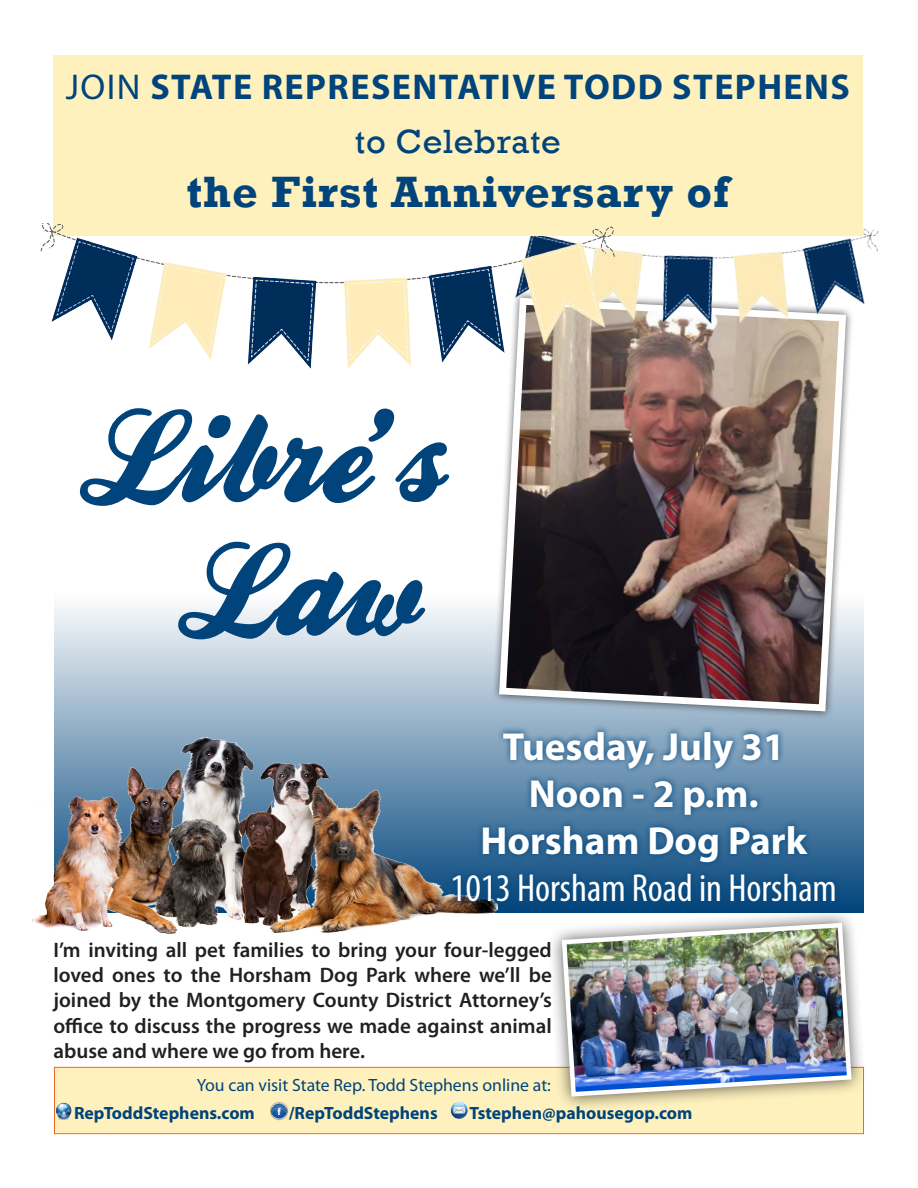
<style>
.page{position:relative;width:918px;height:1188px;background:#fff}
.page>*{position:absolute;margin:0;border:0;box-sizing:border-box;transform-origin:0 0}
.t1{font:700 45px "Rockwell";letter-spacing:.02em;color:#00447b}
.t2{font:700 39.3px "Myriad Pro";color:#fff}
.t3{font:condensed 39.3px "Myriad Pro";color:#fff}
.t4{font:700 36px "Myriad Pro";letter-spacing:.04em;color:#00447b}
.t5{font:34.5px "Rockwell";letter-spacing:.02em;color:#00447b}
.t6{font:600 21px/25.2px "Myriad Pro";color:#231f20;text-align:justify}
.t7{font:700 17.7px "Myriad Pro";color:#00447b}
.t8{font:17.7px "Myriad Pro";color:#00447b}
.s1{font-weight:400}
</style>
<div class="page">
<div style="left:54px;top:1067px;width:810px;height:67px;background:#fef1bd;border:1px solid #f36821"></div>
<div style="left:54px;top:594px;width:810px;height:318px;background:linear-gradient(to bottom,#fdfdfe,#02457b)"></div>
<img style="left:32px;top:724px;width:466px;height:211px">
<div style="left:491px;top:290px;width:363px;height:429px;background:#231f20;opacity:.75"></div>
<img style="left:496px;top:344px;width:354px;height:371px">
<img style="left:633px;top:229px;width:246px;height:115px">
<div style="left:53px;top:55px;width:810px;height:180px;background:#fef1bd"></div>
<img style="left:270px;top:1102px;width:18px;height:19px">
<img style="left:450px;top:1102px;width:18px;height:17px">
<img style="left:54px;top:1102px;width:18px;height:18px">
<div style="left:446px;top:724px;width:396px;height:184px;background:#00447b;opacity:.75"></div>
<img style="left:40px;top:223px;width:593px;height:149px">
<svg style="left:80px;top:408px;width:369px;height:98px"></svg>
<svg style="left:178px;top:542px;width:247px;height:97px"></svg>
<div style="left:547px;top:908px;width:319px;height:203px;background:#231f20;opacity:.75"></div>
<img style="left:559px;top:920px;width:295px;height:179px">
<p class="t4" style="left:66px;top:67px;width:786px"><span class="s1">JOIN</span> STATE REPRESENTATIVE TODD STEPHENS</p>
<p class="t5" style="left:355px;top:122px;width:208px">to Celebrate</p>
<p class="t1" style="left:187px;top:165px;width:544px">the First Anniversary of</p>
<p class="t2" style="left:503px;top:724px;width:284px">Tuesday, July 31</p>
<p class="t2" style="left:529px;top:771px;width:231px">Noon - 2 p.m.</p>
<p class="t2" style="left:480px;top:818px;width:328px">Horsham Dog Park</p>
<p class="t3" style="left:451px;top:864px;width:388px">1013 Horsham Road in Horsham</p>
<p class="t6" style="left:53px;top:938px;width:500px">I’m inviting all pet families to bring your four-legged loved ones to the Horsham Dog Park where we’ll be joined by the Montgomery County District Attorney’s office to discuss the progress we made against animal abuse and where we go from here.</p>
<p class="t8" style="left:197px;top:1075px;width:356px">You can visit State Rep. Todd Stephens online at:</p>
<p class="t7" style="left:74px;top:1103px;width:182px">RepToddStephens.com</p>
<p class="t7" style="left:289px;top:1103px;width:150px">/RepToddStephens</p>
<p class="t7" style="left:469px;top:1103px;width:225px">Tstephen@pahousegop.com</p>
</div>
